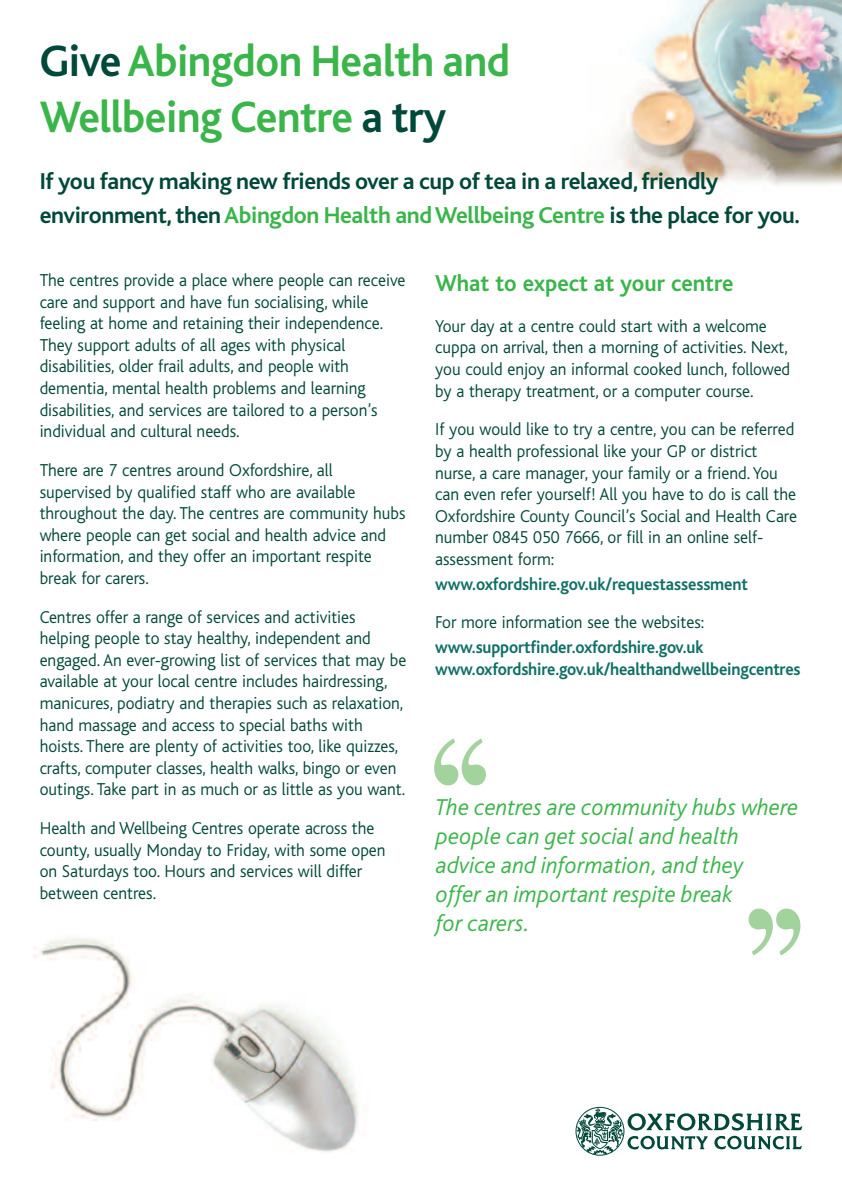
<style>
.page{position:relative;width:842px;height:1191px;background:#fff}
.page>*{position:absolute;margin:0;border:0;box-sizing:border-box;transform-origin:0 0}
.t1{font:192px "Times";color:#a3d39c;scale:.9 1}
.t2{font:700 46px/55.2px "Bliss";letter-spacing:-.01em;color:#3ab54a;scale:.95 1}
.t3{font:italic 300 24px/28.8px "Bliss";color:#3ab54a}
.t4{font:700 24px/34px "Bliss";letter-spacing:-.015em;color:#004839}
.t5{font:700 24px "Bliss";color:#3ab54a;scale:.96 1}
.t6{font:300 18px/21.6px "Bliss";color:#004839;scale:.96 1}
.t7{font:700 18px/21.6px "Bliss";letter-spacing:-.01em;color:#107065;scale:.94 1}
.s1{color:#004839}
.s2{color:#3ab54a}
</style>
<div class="page">
<img style="left:617px;top:0;width:225px;height:186px">
<img style="left:34px;top:938px;width:325px;height:215px">
<svg style="left:575px;top:1106px;width:227px;height:49px"></svg>
<h2 class="t2" style="left:40px;top:39px;width:497px"><span class="s1">Give</span>Abingdon Health and<br>Wellbeing Centre <span class="s1">a try</span></h2>
<h3 class="t4" style="left:40px;top:167px;width:762px">If you fancy making new friends over a cup of tea in a relaxed,friendly environment,then<span class="s2">Abingdon Health andWellbeing Centre</span> is the place for you.</h3>
<p class="t6" style="left:40px;top:271px;width:383px">The centres provide a place where people can receive care and support and have fun socialising, while feeling at home and retaining their independence.<br>They support adults of all ages with physical disabilities, older frail adults, and people with dementia, mental health problems and learning disabilities, and services are tailored to a person’s individual and cultural needs.</p>
<p class="t6" style="left:40px;top:461px;width:382px">There are 7 centres around Oxfordshire, all supervised by qualified staff who are available throughout the day. The centres are community hubs where people can get social and health advice and information, and they offer an important respite break for carers.</p>
<p class="t6" style="left:40px;top:607px;width:383px">Centres offer a range of services and activities helping people to stay healthy, independent and engaged. An ever-growing list of services that may be available at your local centre includes hairdressing, manicures, podiatry and therapies such as relaxation, hand massage and access to special baths with hoists. There are plenty of activities too, like quizzes, crafts, computer classes, health walks, bingo or even outings. Take part in as much or as little as you want.</p>
<p class="t6" style="left:40px;top:819px;width:362px">Health and Wellbeing Centres operate across the county, usually Monday to Friday, with some open on Saturdays too. Hours and services will differ between centres.</p>
<h3 class="t5" style="left:435px;top:276px;width:312px">What to expect at your centre</h3>
<p class="t6" style="left:435px;top:317px;width:371px">Your day at a centre could start with a welcome cuppa on arrival, then a morning of activities. Next, you could enjoy an informal cooked lunch, followed by a therapy treatment, or a computer course.</p>
<p class="t6" style="left:435px;top:420px;width:379px">If you would like to try a centre, you can be referred by a health professional like your GP or district nurse, a care manager, your family or a friend. You can even refer yourself! All you have to do is call the Oxfordshire County Council’s Social and Health Care number 0845 050 7666, or fill in an online self&shy;assessment form:</p>
<p class="t7" style="left:435px;top:575px;width:334px">www.oxfordshire.gov.uk/requestassessment</p>
<p class="t6" style="left:435px;top:613px;width:282px">For more information see the websites:</p>
<p class="t7" style="left:435px;top:638px;width:390px">www.supportfinder.oxfordshire.gov.uk www.oxfordshire.gov.uk/healthandwellbeingcentres</p>
<h1 class="t1" style="left:418px;top:689px;width:96px">‘‘</h1>
<h3 class="t3" style="left:436px;top:795px;width:364px">The centres are community hubs where people can get social and health advice and information, and they<br>offer an important respite break<br>for carers.</h3>
<h1 class="t1" style="left:732px;top:859px;width:96px">’’</h1>
</div>
